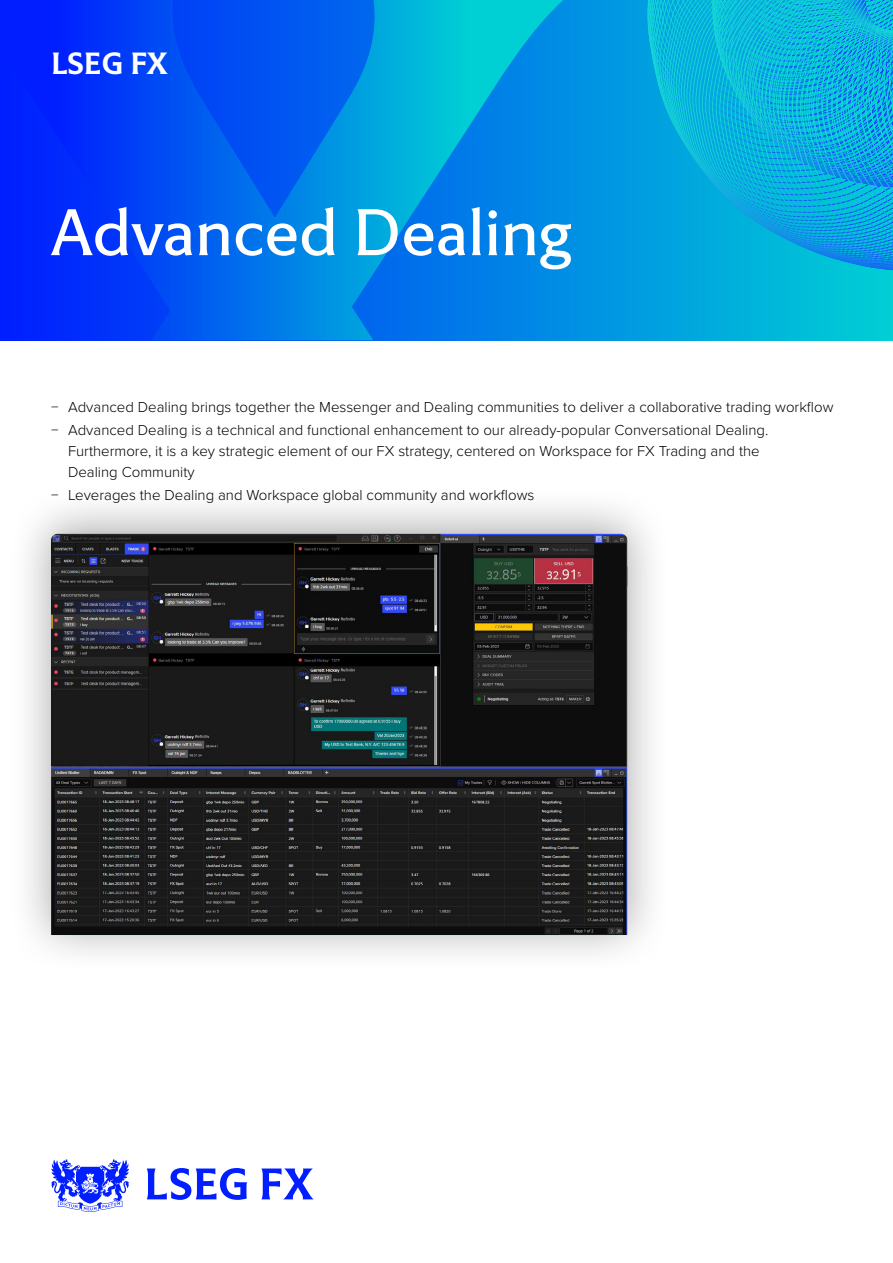
<style>
.page{position:relative;width:893px;height:1263px;background:#fff}
.page>*{position:absolute;margin:0;border:0;box-sizing:border-box;transform-origin:0 0}
.t1{font:67.5px "LSEG Motto";color:#fff}
.t2{font:600 31.5px "LSEG Motto";letter-spacing:-.015em;color:#fff}
.t3{font:300 15px/23.1px "Proxima Nova";color:#000}
</style>
<div class="page">
<svg style="left:51px;top:1159px;width:262px;height:53px"></svg>
<svg style="left:563px;top:0;width:330px;height:340px;background:#00a1df"></svg>
<svg style="left:646px;top:0;width:247px;height:274px;background:#08aedd"></svg>
<svg style="left:0;top:0;width:563px;height:340px;background:#0067ed"></svg>
<div style="left:8px;top:486px;width:663px;height:488px;background:#000;opacity:.35"></div>
<img style="left:51px;top:534px;width:576px;height:401px">
<h2 class="t2" style="left:51px;top:44px;width:118px">LSEG FX</h2>
<h1 class="t1" style="left:51px;top:192px;width:523px">Advanced Dealing</h1>
<p class="t3" style="left:51px;top:394px;width:784px">− Advanced Dealing brings together the Messenger and Dealing communities to deliver a collaborative trading workflow − Advanced Dealing is a technical and functional enhancement to our already-popular Conversational Dealing.</p>
<p class="t3" style="left:68px;top:439px;width:693px;line-height:21px">Furthermore, it is a key strategic element of our FX strategy, centered on Workspace for FX Trading and the<br>Dealing Community</p>
<p class="t3" style="left:51px;top:482px;width:485px">− Leverages the Dealing and Workspace global community and workflows</p>
</div>
